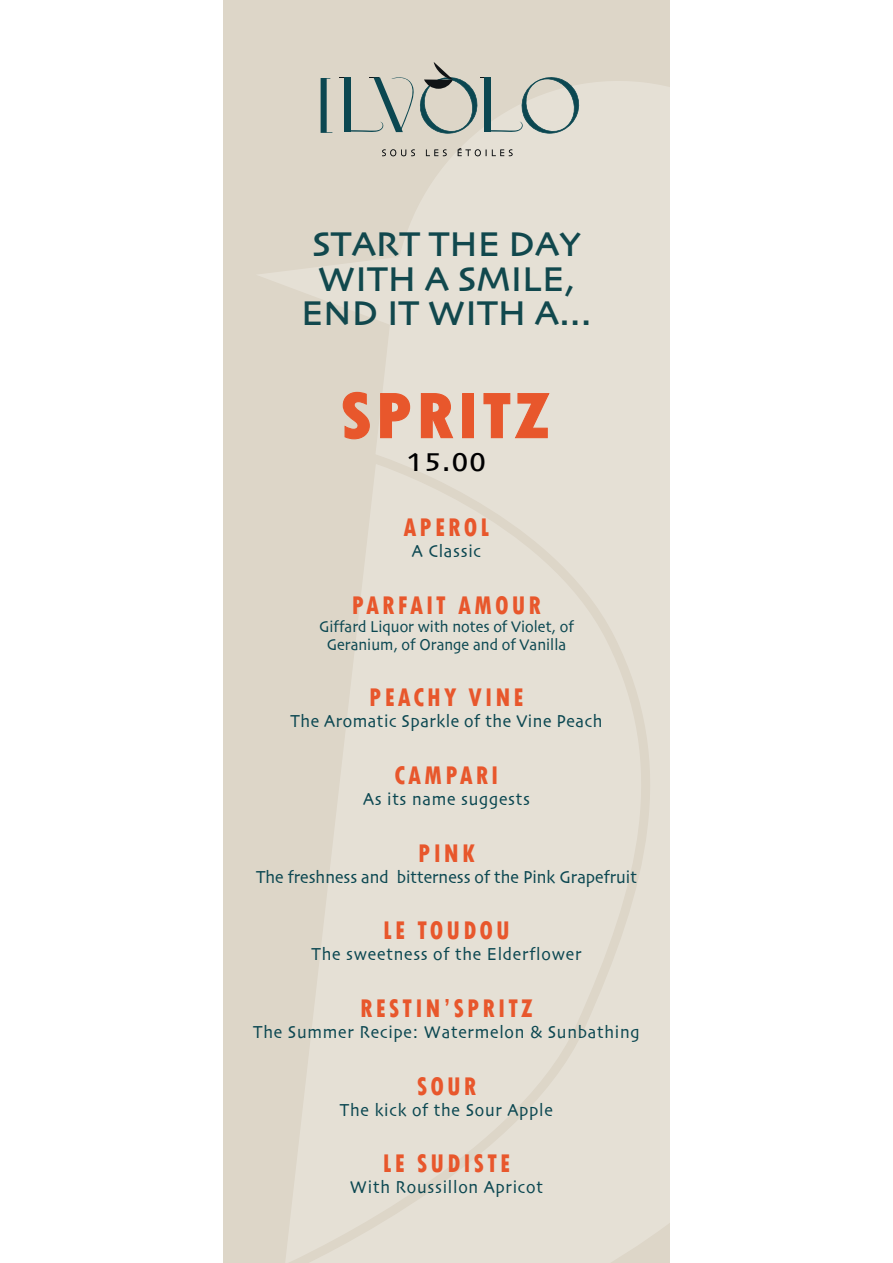
<style>
.page{position:relative;width:893px;height:1263px;background:#fff}
.page>*{position:absolute;margin:0;border:0;box-sizing:border-box;transform-origin:0 0}
.t1{font:800 condensed 67.5px "Tw Cen";letter-spacing:.05em;color:#e8572c;scale:1.08 1}
.t2{font:36px/34.5px "Skia";color:#11484d;text-align:center}
.t3{font:27px "Skia";color:#000001}
.t4{font:800 condensed 26.85px "Tw Cen";letter-spacing:.125em;color:#e8572c;scale:.91 1}
.t5{font:18.15px "Skia";letter-spacing:.045em;color:#0b4751;scale:.91 1}
.t6{font:18.15px "Skia";color:#0b4751;scale:.91 1}
.t7{font:16.5px/18px "Skia";color:#0b4751;text-align:center;scale:.91 1}
</style>
<div class="page">
<div style="left:223px;top:0;width:447px;height:1263px;background:#ddd6c8"></div>
<svg style="left:259px;top:81px;width:411px;height:377px;fill:#e5e0d5"></svg>
<svg style="left:286px;top:458px;width:384px;height:805px"></svg>
<svg style="left:382px;top:149px;width:33px;height:7px"></svg>
<svg style="left:426px;top:149px;width:21px;height:7px"></svg>
<svg style="left:458px;top:148px;width:55px;height:8px"></svg>
<svg style="left:321px;top:78px;width:11px;height:55px"></svg>
<svg style="left:340px;top:62px;width:243px;height:75px"></svg>
<svg style="left:342px;top:391px;width:28px;height:49px"></svg>
<svg style="left:380px;top:392px;width:31px;height:47px"></svg>
<svg style="left:420px;top:392px;width:34px;height:47px"></svg>
<div style="left:462px;top:393px;width:12px;height:45px;border:1px solid #e8572c"></div>
<svg style="left:483px;top:392px;width:67px;height:47px"></svg>
<h2 class="t2" style="left:301px;top:230px;width:292px">START THE DAY<br>WITH A SMILE,<br>END IT WITH A...</h2>
<h1 class="t1" style="left:340px;top:376px;width:196px">SPRITZ</h1>
<h3 class="t3" style="left:407px;top:446px;width:81px">15.00</h3>
<h3 class="t4" style="left:404px;top:512px;width:96px">APEROL</h3>
<p class="t5" style="left:412px;top:540px;width:78px">A Classic</p>
<h3 class="t4" style="left:352px;top:589px;width:209px">PARFAIT AMOUR</h3>
<p class="t7" style="left:319px;top:618px;width:282px">Giffard Liquor with notes of Violet, of<br>Geranium, of Orange and of Vanilla</p>
<h3 class="t4" style="left:369px;top:682px;width:171px">PEACHY VINE</h3>
<p class="t5" style="left:290px;top:710px;width:344px">The Aromatic Sparkle of the Vine Peach</p>
<h3 class="t4" style="left:394px;top:759px;width:116px">CAMPARI</h3>
<p class="t5" style="left:363px;top:788px;width:185px">As its name suggests</p>
<h3 class="t4" style="left:418px;top:837px;width:64px">PINK</h3>
<p class="t6" style="left:256px;top:866px;width:420px">The freshness and bitterness of the Pink Grapefruit</p>
<h3 class="t4" style="left:383px;top:915px;width:140px">LE TOUDOU</h3>
<p class="t5" style="left:311px;top:943px;width:298px">The sweetness of the Elderflower</p>
<h3 class="t4" style="left:360px;top:992px;width:191px">RESTIN’SPRITZ</h3>
<p class="t5" style="left:253px;top:1021px;width:426px">The Summer Recipe: Watermelon &amp; Sunbathing</p>
<h3 class="t4" style="left:417px;top:1070px;width:67px">SOUR</h3>
<p class="t5" style="left:340px;top:1099px;width:236px">The kick of the Sour Apple</p>
<h3 class="t4" style="left:383px;top:1148px;width:142px">LE SUDISTE</h3>
<p class="t5" style="left:350px;top:1176px;width:214px">With Roussillon Apricot</p>
</div>
